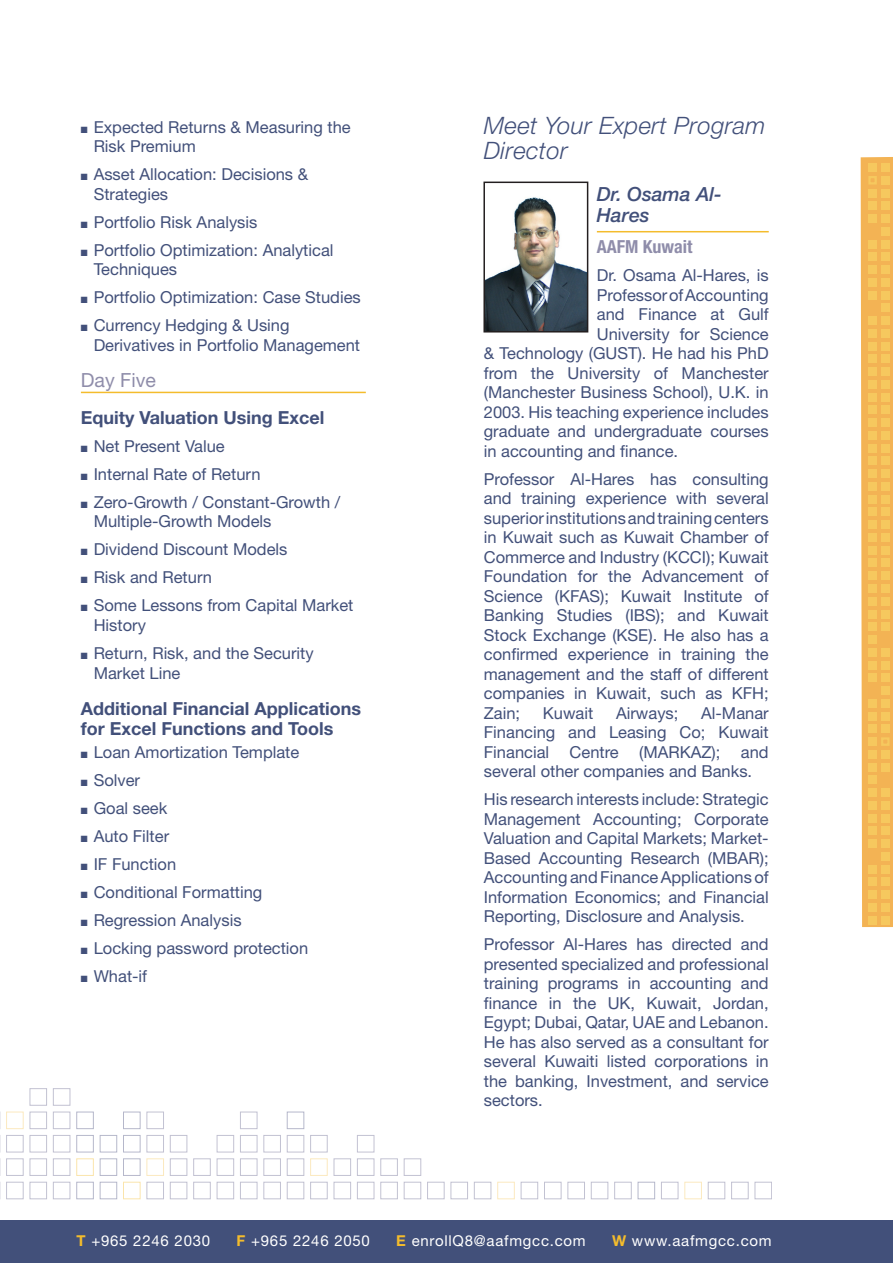
<style>
.page{position:relative;width:893px;height:1263px;background:#fff}
.page>*{position:absolute;margin:0;border:0;box-sizing:border-box;transform-origin:0 0}
.INSIDEprogrammedirec{font:italic 300 24px/25.5px "Helvetica Neue";letter-spacing:.015em;color:#42507a}
.FRONTblue_header{font:italic 500 19.5px/21px "Helvetica Neue";color:#42507a}
.PG3_DAY_headings{font:19.5px "Helvetica Neue";color:#8f8daa}
.Pg_3_level_2_heading{font:700 18px/19.5px "Helvetica Neue";color:#42507a}
.FRONTtestimonialRIGH{font:700 condensed 18px "Helvetica Neue";color:#8f8daa}
.BODY_TEXT_left_align{font:16.5px/19.5px "Helvetica Neue";color:#42507a;text-align:justify}
.Days_Bullet_Points{font:16.5px/19.5px "Helvetica Neue";color:#42507a}
.t1{font:15px "Helvetica Neue";letter-spacing:.05em;color:#fff}
.s1{font-weight:700;color:#f4bc2c}
</style>
<div class="page">
<svg style="left:0;top:1182px;width:1px;height:17px"></svg>
<svg style="left:0;top:1158px;width:1px;height:17px"></svg>
<svg style="left:0;top:1135px;width:1px;height:17px"></svg>
<svg style="left:0;top:1112px;width:1px;height:17px"></svg>
<div style="left:0;top:1220px;width:893px;height:43px;background:#42507a"></div>
<svg style="left:861px;top:157px;width:32px;height:770px"></svg>
<div style="left:868px;top:903px;width:9px;height:9px;background:#f6c85e"></div>
<div style="left:881px;top:903px;width:9px;height:9px;background:#f6c85e"></div>
<div style="left:868px;top:916px;width:9px;height:8px;background:#f6c85e"></div>
<div style="left:881px;top:916px;width:9px;height:8px;background:#f6c85e"></div>
<hr style="left:597px;top:231px;width:172px;height:1px;background:#f4bc2c">
<img style="left:486px;top:197px;width:99px;height:132px">
<div style="left:483px;top:182px;width:105px;height:150px;border:2px solid #231f20"></div>
<hr style="left:81px;top:392px;width:285px;height:1px;background:#f4bc2c">
<p class="Days_Bullet_Points" style="left:94px;top:117px;width:259px;text-indent:-13px">■ Expected Returns &amp; Measuring the<br>Risk Premium</p>
<p class="Days_Bullet_Points" style="left:94px;top:165px;width:216px;text-indent:-13px">■ Asset Allocation: Decisions &amp;<br>Strategies</p>
<p class="Days_Bullet_Points" style="left:81px;top:212px;width:178px">■ Portfolio Risk Analysis</p>
<p class="Days_Bullet_Points" style="left:94px;top:240px;width:241px;text-indent:-13px">■ Portfolio Optimization: Analytical<br>Techniques</p>
<p class="Days_Bullet_Points" style="left:81px;top:288px;width:281px">■ Portfolio Optimization: Case Studies</p>
<p class="Days_Bullet_Points" style="left:94px;top:316px;width:268px;text-indent:-13px">■ Currency Hedging &amp; Using<br>Derivatives in Portfolio Management</p>
<p class="PG3_DAY_headings" style="left:81px;top:369px;width:77px">Day Five</p>
<p class="Pg_3_level_2_heading" style="left:81px;top:407px;width:245px">Equity Valuation Using Excel</p>
<p class="Days_Bullet_Points" style="left:81px;top:436px;width:145px">■ Net Present Value</p>
<p class="Days_Bullet_Points" style="left:81px;top:464px;width:181px">■ Internal Rate of Return</p>
<p class="Days_Bullet_Points" style="left:94px;top:492px;width:248px;text-indent:-13px">■ Zero-Growth / Constant-Growth /<br>Multiple-Growth Models</p>
<p class="Days_Bullet_Points" style="left:81px;top:540px;width:208px">■ Dividend Discount Models</p>
<p class="Days_Bullet_Points" style="left:81px;top:568px;width:133px">■ Risk and Return</p>
<p class="Days_Bullet_Points" style="left:94px;top:596px;width:261px;text-indent:-13px">■ Some Lessons from Capital Market<br>History</p>
<p class="Days_Bullet_Points" style="left:94px;top:643px;width:222px;text-indent:-13px">■ Return, Risk, and the Security<br>Market Line</p>
<p class="Pg_3_level_2_heading" style="left:81px;top:698px;width:282px">Additional Financial Applications for Excel Functions and Tools</p>
<p class="Days_Bullet_Points" style="left:81px;top:742px;width:220px">■ Loan Amortization Template</p>
<p class="Days_Bullet_Points" style="left:81px;top:770px;width:61px">■ Solver</p>
<p class="Days_Bullet_Points" style="left:81px;top:798px;width:88px">■ Goal seek</p>
<p class="Days_Bullet_Points" style="left:81px;top:826px;width:90px">■ Auto Filter</p>
<p class="Days_Bullet_Points" style="left:81px;top:854px;width:97px">■ IF Function</p>
<p class="Days_Bullet_Points" style="left:81px;top:882px;width:183px">■ Conditional Formatting</p>
<p class="Days_Bullet_Points" style="left:81px;top:910px;width:162px">■ Regression Analysis</p>
<p class="Days_Bullet_Points" style="left:81px;top:938px;width:229px">■ Locking password protection</p>
<p class="Days_Bullet_Points" style="left:81px;top:966px;width:68px">■ What-if</p>
<p class="INSIDEprogrammedirec" style="left:484px;top:112px;width:283px">Meet Your Expert Program<br>Director</p>
<p class="FRONTblue_header" style="left:597px;top:184px;width:126px">Dr. Osama Al-<br>Hares</p>
<p class="FRONTtestimonialRIGH" style="left:597px;top:236px;width:97px">AAFM Kuwait</p>
<p class="BODY_TEXT_left_align" style="left:597px;top:265px;width:173px">Dr. Osama Al-Hares, is</p>
<p class="BODY_TEXT_left_align" style="left:597px;top:285px;width:173px">Professor of Accounting</p>
<p class="BODY_TEXT_left_align" style="left:597px;top:304px;width:173px">and Finance at Gulf</p>
<p class="BODY_TEXT_left_align" style="left:597px;top:324px;width:173px">University for Science</p>
<p class="BODY_TEXT_left_align" style="left:484px;top:343px;width:286px">&amp; Technology (GUST). He had his PhD</p>
<p class="BODY_TEXT_left_align" style="left:484px;top:363px;width:286px">from the University of Manchester</p>
<p class="BODY_TEXT_left_align" style="left:484px;top:382px;width:286px">(Manchester Business School), U.K. in</p>
<p class="BODY_TEXT_left_align" style="left:484px;top:402px;width:286px">2003. His teaching experience includes</p>
<p class="BODY_TEXT_left_align" style="left:484px;top:421px;width:286px">graduate and undergraduate courses</p>
<p class="BODY_TEXT_left_align" style="left:484px;top:441px;width:196px">in accounting and finance.</p>
<p class="BODY_TEXT_left_align" style="left:484px;top:469px;width:286px">Professor Al-Hares has consulting and training experience with several superior institutions and training centers in Kuwait such as Kuwait Chamber of Commerce and Industry (KCCI); Kuwait Foundation for the Advancement of Science (KFAS); Kuwait Institute of Banking Studies (IBS); and Kuwait Stock Exchange (KSE). He also has a confirmed experience in training the management and the staff of different companies in Kuwait, such as KFH; Zain;</p>
<p class="BODY_TEXT_left_align" style="left:484px;top:703px;width:286px;text-indent:217px">Al-Manar Financing and Leasing Co; Kuwait Financial Centre (MARKAZ); and several other companies and Banks.</p>
<p class="BODY_TEXT_left_align" style="left:484px;top:789px;width:286px">His research interests include: Strategic Management Accounting; Corporate Valuation and Capital Markets; Market-Based Accounting Research (MBAR); Accounting and Finance Applications of Information Economics; and Financial Reporting, Disclosure and Analysis.</p>
<p class="BODY_TEXT_left_align" style="left:484px;top:934px;width:286px">Professor Al-Hares has directed and presented specialized and professional training programs in accounting and finance in the UK, Kuwait, Jordan, Egypt; Dubai, Qatar, UAE and Lebanon.<br>He has also served as a consultant for several Kuwaiti listed corporations in the banking, Investment, and service sectors.</p>
<p class="BODY_TEXT_left_align" style="left:543px;top:703px;width:52px">Kuwait</p>
<p class="BODY_TEXT_left_align" style="left:616px;top:703px;width:64px">Airways;</p>
<p class="t1" style="left:396px;top:1231px;width:191px"><span class="s1">E</span> enrollQ8@aafmgcc.com</p>
<p class="t1" style="left:254px;top:1232px;width:108px"><span class="s1">T</span> +PHONE NO</p>
<p class="t1" style="left:386px;top:1232px;width:81px"><span class="s1">F</span> +FAX NO</p>
<p class="t1" style="left:632px;top:1231px;width:141px">www.aafmgcc.com</p>
<p class="t1" style="left:77px;top:1231px;width:135px"><span class="s1">T</span> +965 2246 2030</p>
<p class="t1" style="left:237px;top:1231px;width:135px"><span class="s1">F</span> +965 2246 2050</p>
<p class="t1" style="left:492px;top:1232px;width:96px"><span class="s1">E</span> enrol email</p>
<p class="t1" style="left:612px;top:1232px;width:159px"><span class="s1">W</span> www.aafmgcc.com</p>
</div>
